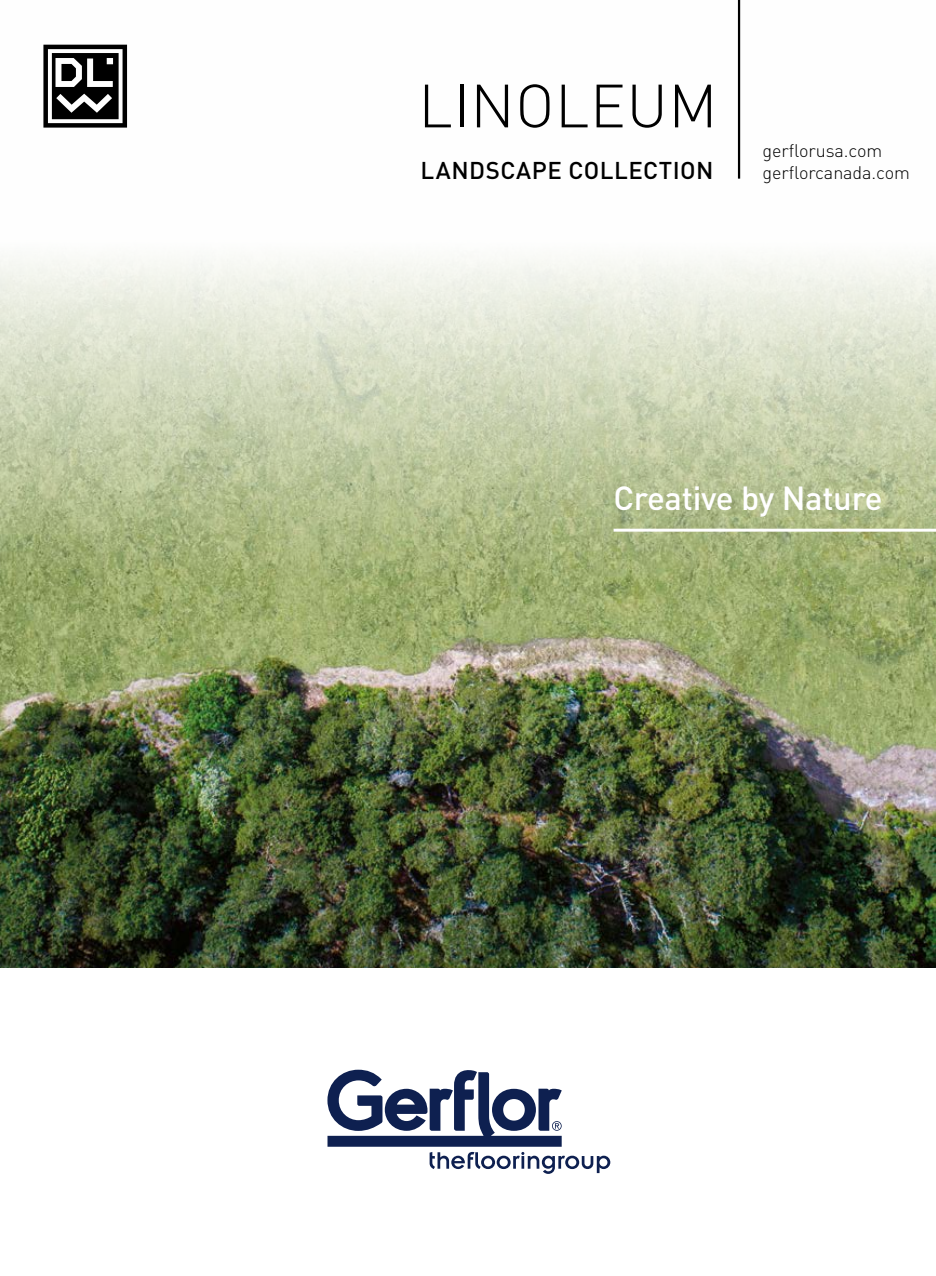
<style>
.page{position:relative;width:936px;height:1276px;background:#fff}
.page>*{position:absolute;margin:0;border:0;box-sizing:border-box;transform-origin:0 0}
.t1{font:300 60px "DIN Pro";letter-spacing:.01em;color:#000}
.t2{font:500 33px "DIN Pro";letter-spacing:-.01em;color:#fff}
.t3{font:500 24px "DIN Pro";letter-spacing:.02em;color:#000}
.t4{font:300 18px/21.6px "DIN Pro";letter-spacing:-.005em;color:#000}
</style>
<div class="page">
<img style="left:1px;top:0;width:934px;height:967px">
<svg style="left:327px;top:1069px;width:283px;height:105px"></svg>
<hr style="left:737px;top:0;width:3px;height:179px;background:#000">
<svg style="left:43px;top:45px;width:84px;height:83px"></svg>
<hr style="left:613px;top:528px;width:322px;height:3px;background:#fff">
<h1 class="t1" style="left:418px;top:65px;width:300px">LINOLEUM</h1>
<h3 class="t3" style="left:420px;top:154px;width:294px">LANDSCAPE COLLECTION</h3>
<p class="t4" style="left:762px;top:139px;width:149px">gerflorusa.com gerflorcanada.com</p>
<h2 class="t2" style="left:613px;top:476px;width:270px">Creative by Nature</h2>
</div>
